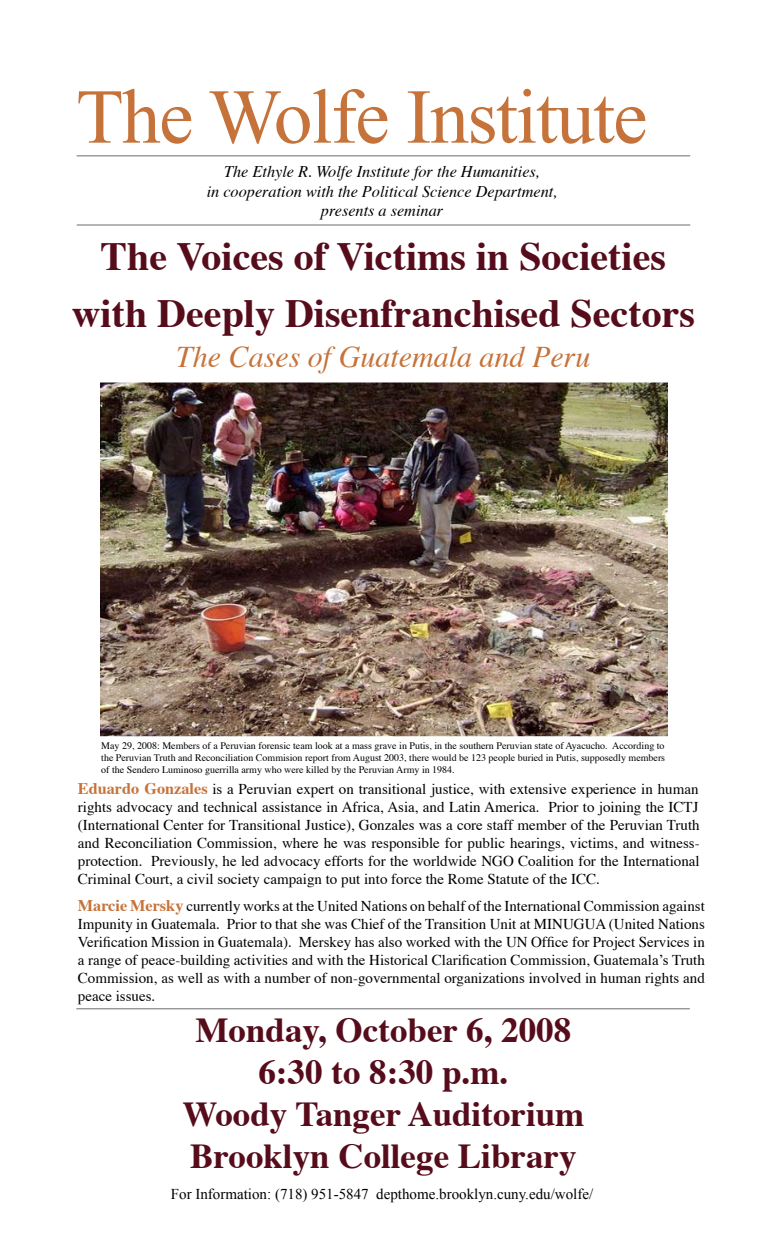
<style>
.page{position:relative;width:765px;height:1260px;background:#fff}
.page>*{position:absolute;margin:0;border:0;box-sizing:border-box;transform-origin:0 0}
.t1{font:77.5px "Times New Roman";letter-spacing:-.02em;color:#c5733a}
.t2{font:700 40px/57px "Times";color:#560c1b;text-align:center}
.t3{font:700 35px/42px "Times";color:#560c1b;text-align:center}
.t4{font:italic 30px "Times";color:#c5733a}
.t5{font:italic 16.25px/19.5px "Times";color:#000;text-align:center}
.t6{font:15px/18px "Times";color:#000;text-align:justify}
.t7{font:15px "Times New Roman";color:#000}
.t8{font:10px/12px "Times";color:#000;text-align:justify}
.s1{font-weight:700;font-size:16.25px;color:#c5733a}
</style>
<div class="page">
<hr style="left:77px;top:155px;width:613px;height:1px;background:#88898c">
<hr style="left:76px;top:1008px;width:614px;height:1px;background:#88898c">
<hr style="left:77px;top:224px;width:613px;height:2px;background:#88898c">
<img style="left:101px;top:382px;width:566px;height:354px">
<h1 class="t1" style="left:76px;top:72px;width:573px">The Wolfe Institute</h1>
<p class="t5" style="left:207px;top:161px;width:352px">The Ethyle R. Wolfe Institute for the Humanities,<br>in cooperation with the Political Science Department, presents a seminar</p>
<h2 class="t2" style="left:72px;top:223px;width:625px">The Voices of Victims in Societies with Deeply Disenfranchised Sectors</h2>
<h3 class="t4" style="left:176px;top:330px;width:416px">The Cases of Guatemala and Peru</h3>
<p class="t8" style="left:101px;top:739px;width:565px">May 29, 2008: Members of a Peruvian forensic team look at a mass grave in Putis, in the southern Peruvian state of Ayacucho. According to the Peruvian Truth and Reconciliation Commision report from August 2003, there would be 123 people buried in Putis, supposedly members of the Sendero Luminoso guerrilla army who were killed by the Peruvian Army in 1984.</p>
<p class="t6" style="left:78px;top:779px;width:623px"><span class="s1">Eduardo Gonzales</span> is a Peruvian expert on transitional justice, with extensive experience in human rights advocacy and technical assistance in Africa, Asia, and Latin America. Prior to joining the ICTJ (International Center for Transitional Justice), Gonzales was a core staff member of the Peruvian Truth and Reconciliation Commission, where he was responsible for public hearings, victims, and witness&shy;protection. Previously, he led advocacy efforts for the worldwide NGO Coalition for the International Criminal Court, a civil society campaign to put into force the Rome Statute of the ICC.</p>
<p class="t6" style="left:78px;top:896px;width:628px"><span class="s1">Marcie Mersky</span> currently works at the United Nations on behalf of the International Commission against Impunity in Guatemala. Prior to that she was Chief of the Transition Unit at MINUGUA (United Nations Verification Mission in Guatemala). Merskey has also worked with the UN Office for Project Services in a range of peace-building activities and with the Historical Clarification Commission, Guatemala’s Truth Commission, as well as with a number of non-governmental organizations involved in human rights and peace issues.</p>
<h3 class="t3" style="left:182px;top:1005px;width:404px">Monday, October 6, 2008<br>6:30 to 8:30 p.m.<br>Woody Tanger Auditorium<br>Brooklyn College Library</h3>
<p class="t7" style="left:171px;top:1186px;width:424px">For Information: (718) 951-5847 depthome.brooklyn.cuny.edu/wolfe/</p>
</div>
